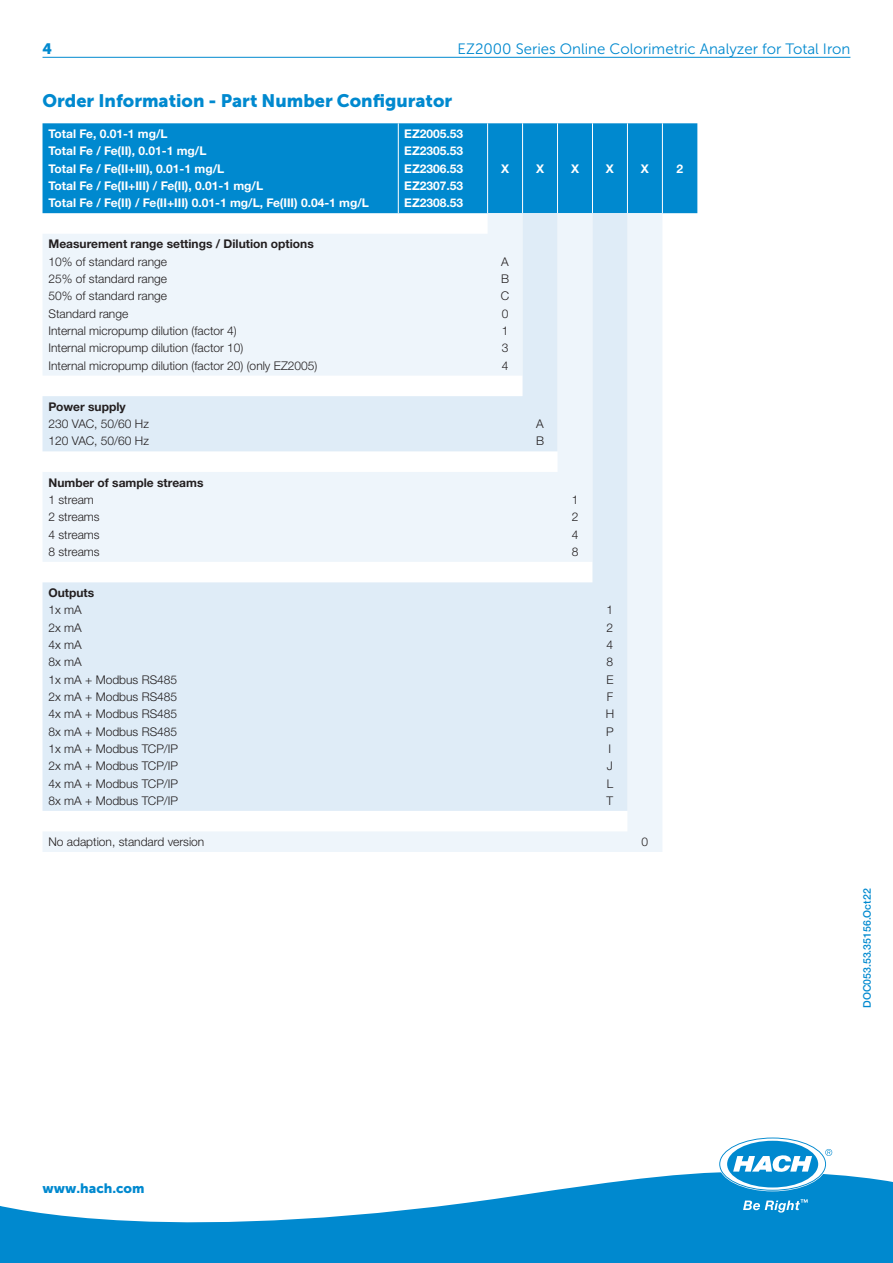
<style>
.page{position:relative;width:893px;height:1263px;background:#fff}
.page>*{position:absolute;margin:0;border:0;box-sizing:border-box;transform-origin:0 0}
.Head_2{font:18px "Museo Sans 900";color:#0089cf}
.Head_3{font:15px "Museo Sans 300";color:#0089cf}
.Head_3-2{font:15px "Museo Sans 900";color:#0089cf}
.Text_1_Color{font:13.5px "Museo Sans 900";color:#0089cf}
.Text_1{font:300 12px "Helvetica Neue LTW1 G";color:#231f20}
.Text_1-2{font:700 12px "Helvetica Neue LTW1 G";color:#fff}
.Text_1-3{font:700 12px "Helvetica Neue LTW1 G";color:#231f20}
.t1{font:500 10.5px "Helvetica Neue LTW1 G";color:#0089cf}
</style>
<div class="page">
<svg style="left:0;top:1168px;width:893px;height:95px;fill:#0089cf"></svg>
<svg style="left:720px;top:1138px;width:112px;height:52px"></svg>
<svg style="left:743px;top:1199px;width:65px;height:13px"></svg>
<hr style="left:43px;top:57px;width:807px;height:1px;background:#0089cf">
<div style="left:43px;top:123px;width:654px;height:90px;background:#0089cf"></div>
<svg style="left:43px;top:213px;width:619px;height:639px;fill:#eef5fb"></svg>
<svg style="left:43px;top:213px;width:584px;height:598px;background:#e8f1f9"></svg>
<hr style="left:398px;top:123px;width:1px;height:90px;background:#fff">
<hr style="left:487px;top:123px;width:1px;height:90px;background:#fff">
<hr style="left:522px;top:123px;width:1px;height:90px;background:#fff">
<hr style="left:557px;top:123px;width:1px;height:90px;background:#fff">
<hr style="left:592px;top:123px;width:1px;height:90px;background:#fff">
<hr style="left:627px;top:123px;width:1px;height:90px;background:#fff">
<hr style="left:662px;top:123px;width:1px;height:90px;background:#fff">
<p class="Head_3-2" style="left:43px;top:40px;width:11px">4</p>
<p class="Head_3" style="left:458px;top:41px;width:394px">EZ2000 Series Online Colorimetric Analyzer for Total Iron</p>
<p class="Head_2" style="left:43px;top:91px;width:411px">Order Information - Part Number Configurator</p>
<p class="Text_1-2" style="left:49px;top:126px;width:121px">Total Fe, 0.01-1 mg/L</p>
<p class="Text_1-2" style="left:49px;top:144px;width:159px">Total Fe / Fe(II), 0.01-1 mg/L</p>
<p class="Text_1-2" style="left:49px;top:161px;width:177px">Total Fe / Fe(II+III), 0.01-1 mg/L</p>
<p class="Text_1-2" style="left:49px;top:178px;width:216px">Total Fe / Fe(II+III) / Fe(II), 0.01-1 mg/L</p>
<p class="Text_1-2" style="left:49px;top:195px;width:322px">Total Fe / Fe(II) / Fe(II+III) 0.01-1 mg/L, Fe(III) 0.04-1 mg/L</p>
<p class="Text_1-2" style="left:404px;top:126px;width:60px">EZ2005.53</p>
<p class="Text_1-2" style="left:404px;top:144px;width:60px">EZ2305.53</p>
<p class="Text_1-2" style="left:404px;top:161px;width:60px">EZ2306.53</p>
<p class="Text_1-2" style="left:404px;top:178px;width:60px">EZ2307.53</p>
<p class="Text_1-2" style="left:404px;top:195px;width:60px">EZ2308.53</p>
<p class="Text_1-2" style="left:501px;top:161px;width:10px">X</p>
<p class="Text_1-2" style="left:536px;top:161px;width:10px">X</p>
<p class="Text_1-2" style="left:571px;top:161px;width:10px">X</p>
<p class="Text_1-2" style="left:606px;top:161px;width:10px">X</p>
<p class="Text_1-2" style="left:641px;top:161px;width:10px">X</p>
<p class="Text_1-2" style="left:677px;top:161px;width:8px">2</p>
<p class="Text_1-3" style="left:49px;top:237px;width:267px">Measurement range settings / Dilution options</p>
<p class="Text_1" style="left:49px;top:254px;width:120px">10% of standard range</p>
<p class="Text_1" style="left:49px;top:271px;width:120px">25% of standard range</p>
<p class="Text_1" style="left:49px;top:289px;width:120px">50% of standard range</p>
<p class="Text_1" style="left:49px;top:306px;width:81px">Standard range</p>
<p class="Text_1" style="left:49px;top:323px;width:190px">Internal micropump dilution (factor 4)</p>
<p class="Text_1" style="left:49px;top:341px;width:196px">Internal micropump dilution (factor 10)</p>
<p class="Text_1" style="left:49px;top:358px;width:270px">Internal micropump dilution (factor 20) (only EZ2005)</p>
<p class="Text_1-3" style="left:49px;top:399px;width:79px">Power supply</p>
<p class="Text_1" style="left:49px;top:416px;width:102px">230 VAC, 50/60 Hz</p>
<p class="Text_1" style="left:49px;top:434px;width:102px">120 VAC, 50/60 Hz</p>
<p class="Text_1-3" style="left:49px;top:475px;width:156px">Number of sample streams</p>
<p class="Text_1" style="left:49px;top:492px;width:47px">1 stream</p>
<p class="Text_1" style="left:49px;top:510px;width:53px">2 streams</p>
<p class="Text_1" style="left:49px;top:527px;width:53px">4 streams</p>
<p class="Text_1" style="left:49px;top:544px;width:53px">8 streams</p>
<p class="Text_1-3" style="left:49px;top:585px;width:47px">Outputs</p>
<p class="Text_1" style="left:49px;top:603px;width:35px">1x mA</p>
<p class="Text_1" style="left:49px;top:620px;width:35px">2x mA</p>
<p class="Text_1" style="left:49px;top:637px;width:35px">4x mA</p>
<p class="Text_1" style="left:49px;top:655px;width:35px">8x mA</p>
<p class="Text_1" style="left:49px;top:672px;width:130px">1x mA + Modbus RS485</p>
<p class="Text_1" style="left:49px;top:689px;width:130px">2x mA + Modbus RS485</p>
<p class="Text_1" style="left:49px;top:707px;width:130px">4x mA + Modbus RS485</p>
<p class="Text_1" style="left:49px;top:724px;width:130px">8x mA + Modbus RS485</p>
<p class="Text_1" style="left:49px;top:741px;width:131px">1x mA + Modbus TCP/IP</p>
<p class="Text_1" style="left:49px;top:759px;width:131px">2x mA + Modbus TCP/IP</p>
<p class="Text_1" style="left:49px;top:776px;width:131px">4x mA + Modbus TCP/IP</p>
<p class="Text_1" style="left:49px;top:793px;width:131px">8x mA + Modbus TCP/IP</p>
<p class="Text_1" style="left:501px;top:254px;width:9px">A</p>
<p class="Text_1" style="left:501px;top:271px;width:10px">B</p>
<p class="Text_1" style="left:501px;top:289px;width:10px">C</p>
<p class="Text_1" style="left:502px;top:306px;width:8px">0</p>
<p class="Text_1" style="left:502px;top:323px;width:8px">1</p>
<p class="Text_1" style="left:502px;top:341px;width:8px">3</p>
<p class="Text_1" style="left:502px;top:358px;width:8px">4</p>
<p class="Text_1" style="left:536px;top:416px;width:9px">A</p>
<p class="Text_1" style="left:536px;top:434px;width:10px">B</p>
<p class="Text_1" style="left:572px;top:492px;width:8px">1</p>
<p class="Text_1" style="left:572px;top:510px;width:8px">2</p>
<p class="Text_1" style="left:572px;top:527px;width:8px">4</p>
<p class="Text_1" style="left:572px;top:544px;width:8px">8</p>
<p class="Text_1" style="left:607px;top:603px;width:8px">1</p>
<p class="Text_1" style="left:607px;top:620px;width:8px">2</p>
<p class="Text_1" style="left:607px;top:637px;width:8px">4</p>
<p class="Text_1" style="left:607px;top:655px;width:8px">8</p>
<p class="Text_1" style="left:606px;top:672px;width:9px">E</p>
<p class="Text_1" style="left:607px;top:689px;width:8px">F</p>
<p class="Text_1" style="left:606px;top:707px;width:10px">H</p>
<p class="Text_1" style="left:606px;top:724px;width:9px">P</p>
<p class="Text_1" style="left:609px;top:741px;width:4px">I</p>
<p class="Text_1" style="left:607px;top:759px;width:7px">J</p>
<p class="Text_1" style="left:607px;top:776px;width:8px">L</p>
<p class="Text_1" style="left:607px;top:793px;width:8px">T</p>
<p class="Text_1" style="left:49px;top:834px;width:157px">No adaption, standard version</p>
<p class="Text_1" style="left:642px;top:834px;width:8px">0</p>
<p class="t1" style="left:861px;top:1008px;width:121px;rotate:-90deg">DOC053.53.35156.Oct22</p>
<p class="Text_1_Color" style="left:43px;top:1181px;width:104px">www.hach.com</p>
</div>
